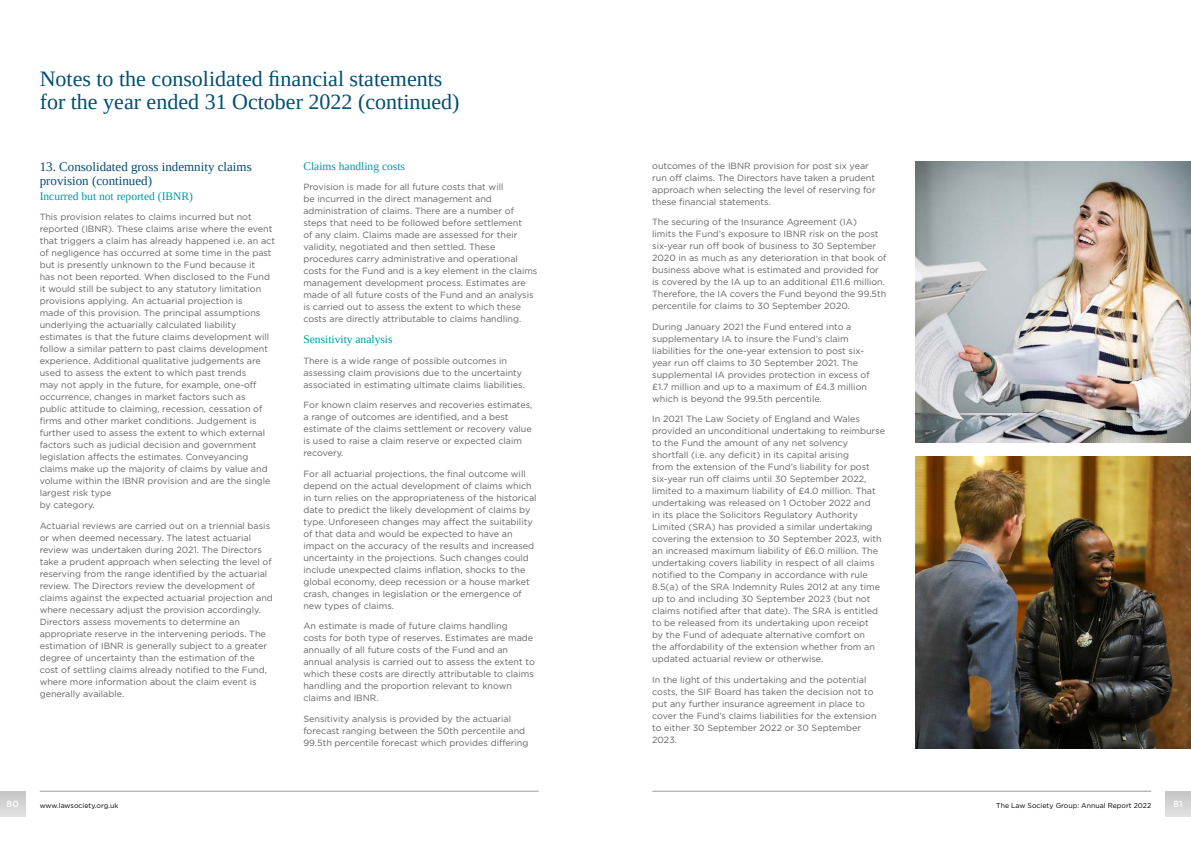
<style>
.page{position:relative;width:1191px;height:842px;background:#fff}
.page>*{position:absolute;margin:0;border:0;box-sizing:border-box;transform-origin:0 0}
.t1{font:22px/23px "Tinos";color:#044e71}
.t2{font:13px/14px "Tinos";color:#044e71}
.t3{font:11.5px "Tinos";color:#0098a8}
.t4{font:9px/12px "Gotham";color:#646363}
.t5{font:500 9px "Gotham";color:#fff}
.t6{font:7px "Gotham";color:#000}
</style>
<div class="page">
<hr style="left:40px;top:791px;width:499px;height:1px;background:#9d9d9c">
<hr style="left:652px;top:791px;width:499px;height:1px;background:#9d9d9c">
<div style="left:0;top:791px;width:26px;height:25px;background:#d3d3d3"></div>
<div style="left:1165px;top:791px;width:26px;height:25px;background:#d3d3d3"></div>
<img style="left:916px;top:162px;width:275px;height:281px">
<img style="left:916px;top:456px;width:275px;height:292px">
<h1 class="t1" style="left:40px;top:67px;width:421px">Notes to the consolidated financial statements for the year ended 31 October 2022 (continued)</h1>
<h2 class="t2" style="left:40px;top:159px;width:213px">13. Consolidated gross indemnity claims provision (continued)</h2>
<p class="t3" style="left:40px;top:189px;width:155px">Incurred but not reported (IBNR)</p>
<p class="t4" style="left:40px;top:211px;width:237px">This provision relates to claims incurred but not reported (IBNR). These claims arise where the event that triggers a claim has already happened i.e. an act of negligence has occurred at some time in the past but is presently unknown to the Fund because it<br>has not been reported. When disclosed to the Fund it would still be subject to any statutory limitation provisions applying. An actuarial projection is<br>made of this provision. The principal assumptions underlying the actuarially calculated liability estimates is that the future claims development will follow a similar pattern to past claims development experience. Additional qualitative judgements are used to assess the extent to which past trends<br>may not apply in the future, for example, one-off occurrence, changes in market factors such as public attitude to claiming, recession, cessation of firms and other market conditions. Judgement is further used to assess the extent to which external factors such as judicial decision and government legislation affects the estimates. Conveyancing claims make up the majority of claims by value and volume within the IBNR provision and are the single largest risk type<br>by category.</p>
<p class="t4" style="left:40px;top:519px;width:235px">Actuarial reviews are carried out on a triennial basis or when deemed necessary. The latest actuarial review was undertaken during 2021. The Directors take a prudent approach when selecting the level of reserving from the range identified by the actuarial review. The Directors review the development of claims against the expected actuarial projection and where necessary adjust the provision accordingly.<br>Directors assess movements to determine an appropriate reserve in the intervening periods. The estimation of IBNR is generally subject to a greater degree of uncertainty than the estimation of the cost of settling claims already notified to the Fund, where more information about the claim event is generally available.</p>
<p class="t3" style="left:303px;top:158px;width:103px">Claims handling costs</p>
<p class="t4" style="left:303px;top:181px;width:235px">Provision is made for all future costs that will<br>be incurred in the direct management and administration of claims. There are a number of steps that need to be followed before settlement<br>of any claim. Claims made are assessed for their validity, negotiated and then settled. These procedures carry administrative and operational costs for the Fund and is a key element in the claims management development process. Estimates are made of all future costs of the Fund and an analysis is carried out to assess the extent to which these costs are directly attributable to claims handling.</p>
<p class="t3" style="left:303px;top:332px;width:91px">Sensitivity analysis</p>
<p class="t4" style="left:303px;top:354px;width:223px">There is a wide range of possible outcomes in assessing claim provisions due to the uncertainty associated in estimating ultimate claims liabilities.</p>
<p class="t4" style="left:303px;top:399px;width:230px">For known claim reserves and recoveries estimates, a range of outcomes are identified, and a best estimate of the claims settlement or recovery value is used to raise a claim reserve or expected claim recovery.</p>
<p class="t4" style="left:303px;top:467px;width:235px">For all actuarial projections, the final outcome will depend on the actual development of claims which in turn relies on the appropriateness of the historical date to predict the likely development of claims by type. Unforeseen changes may affect the suitability of that data and would be expected to have an impact on the accuracy of the results and increased uncertainty in the projections. Such changes could include unexpected claims inflation, shocks to the global economy, deep recession or a house market crash, changes in legislation or the emergence of new types of claims.</p>
<p class="t4" style="left:303px;top:620px;width:233px">An estimate is made of future claims handling<br>costs for both type of reserves. Estimates are made annually of all future costs of the Fund and an annual analysis is carried out to assess the extent to which these costs are directly attributable to claims handling and the proportion relevant to known claims and IBNR.</p>
<p class="t4" style="left:303px;top:712px;width:226px">Sensitivity analysis is provided by the actuarial forecast ranging between the 50th percentile and<br>99.5th percentile forecast which provides differing</p>
<p class="t4" style="left:652px;top:159px;width:225px">outcomes of the IBNR provision for post six year run off claims. The Directors have taken a prudent approach when selecting the level of reserving for these financial statements.</p>
<p class="t4" style="left:652px;top:216px;width:236px">The securing of the Insurance Agreement (IA)<br>limits the Fund’s exposure to IBNR risk on the post six-year run off book of business to 30 September 2020 in as much as any deterioration in that book of business above what is estimated and provided for is covered by the IA up to an additional £11.6 million.<br>Therefore, the IA covers the Fund beyond the 99.5th percentile for claims to 30 September 2020.</p>
<p class="t4" style="left:652px;top:320px;width:219px">During January 2021 the Fund entered into a supplementary IA to insure the Fund’s claim liabilities for the one-year extension to post six&shy;year run off claims to 30 September 2021. The supplemental IA provides protection in excess of £1.7 million and up to a maximum of £4.3 million which is beyond the 99.5th percentile.</p>
<p class="t4" style="left:652px;top:413px;width:234px">In 2021 The Law Society of England and Wales provided an unconditional undertaking to reimburse to the Fund the amount of any net solvency shortfall (i.e. any deficit) in its capital arising<br>from the extension of the Fund’s liability for post six-year run off claims until 30 September 2022, limited to a maximum liability of £4.0 million. That undertaking was released on 1 October 2022 and<br>in its place the Solicitors Regulatory Authority Limited (SRA) has provided a similar undertaking covering the extension to 30 September 2023, with an increased maximum liability of £6.0 million. The undertaking covers liability in respect of all claims notified to the Company in accordance with rule 8.5(a) of the SRA Indemnity Rules 2012 at any time up to and including 30 September 2023 (but not claims notified after that date). The SRA is entitled to be released from its undertaking upon receipt<br>by the Fund of adequate alternative comfort on<br>the affordability of the extension whether from an updated actuarial review or otherwise.</p>
<p class="t4" style="left:652px;top:673px;width:226px">In the light of this undertaking and the potential costs, the SIF Board has taken the decision not to put any further insurance agreement in place to cover the Fund’s claims liabilities for the extension to either 30 September 2022 or 30 September 2023.</p>
<p class="t5" style="left:7px;top:798px;width:14px">80</p>
<p class="t6" style="left:40px;top:801px;width:80px">www.lawsociety.org.uk</p>
<p class="t6" style="left:996px;top:801px;width:156px">The Law Society Group: Annual Report 2022</p>
<p class="t5" style="left:1173px;top:798px;width:11px">81</p>
</div>
